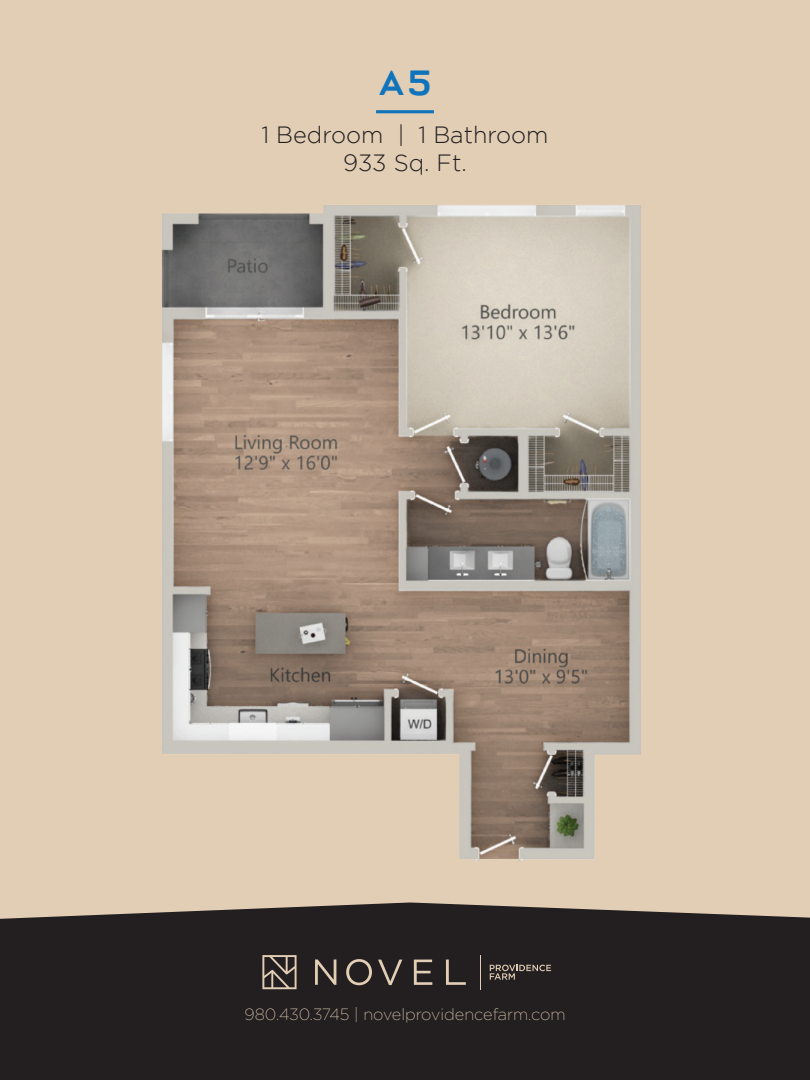
<style>
.page{position:relative;width:810px;height:1080px;background:#e2ceb5}
.page>*{position:absolute;margin:0;border:0;box-sizing:border-box;transform-origin:0 0}
.t1{font:35px "Mrs Onion";color:#1074bc}
.t2{font:300 23.5px "Gotham";color:#231f20}
.t3{font:200 16.25px "Gotham";color:#e2ceb5}
</style>
<div class="page">
<div style="left:0;top:902px;width:810px;height:178px;background:#231f20"></div>
<hr style="left:376px;top:110px;width:58px;height:3px;background:#1074bc">
<svg style="left:490px;top:965px;width:61px;height:15px"></svg>
<hr style="left:480px;top:955px;width:1px;height:34px;background:#e2ceb5">
<svg style="left:315px;top:959px;width:21px;height:26px"></svg>
<svg style="left:346px;top:959px;width:26px;height:26px"></svg>
<svg style="left:378px;top:960px;width:24px;height:25px"></svg>
<svg style="left:414px;top:960px;width:18px;height:25px"></svg>
<svg style="left:446px;top:960px;width:20px;height:25px"></svg>
<svg style="left:262px;top:955px;width:35px;height:34px"></svg>
<img style="left:162px;top:205px;width:479px;height:656px">
<p class="t1" style="left:377px;top:63px;width:57px">A5</p>
<p class="t2" style="left:261px;top:122px;width:289px">1 Bedroom | 1 Bathroom</p>
<p class="t2" style="left:343px;top:150px;width:125px">933 Sq. Ft.</p>
<p class="t3" style="left:244px;top:1004px;width:323px">980.430.3745 | novelprovidencefarm.com</p>
</div>
